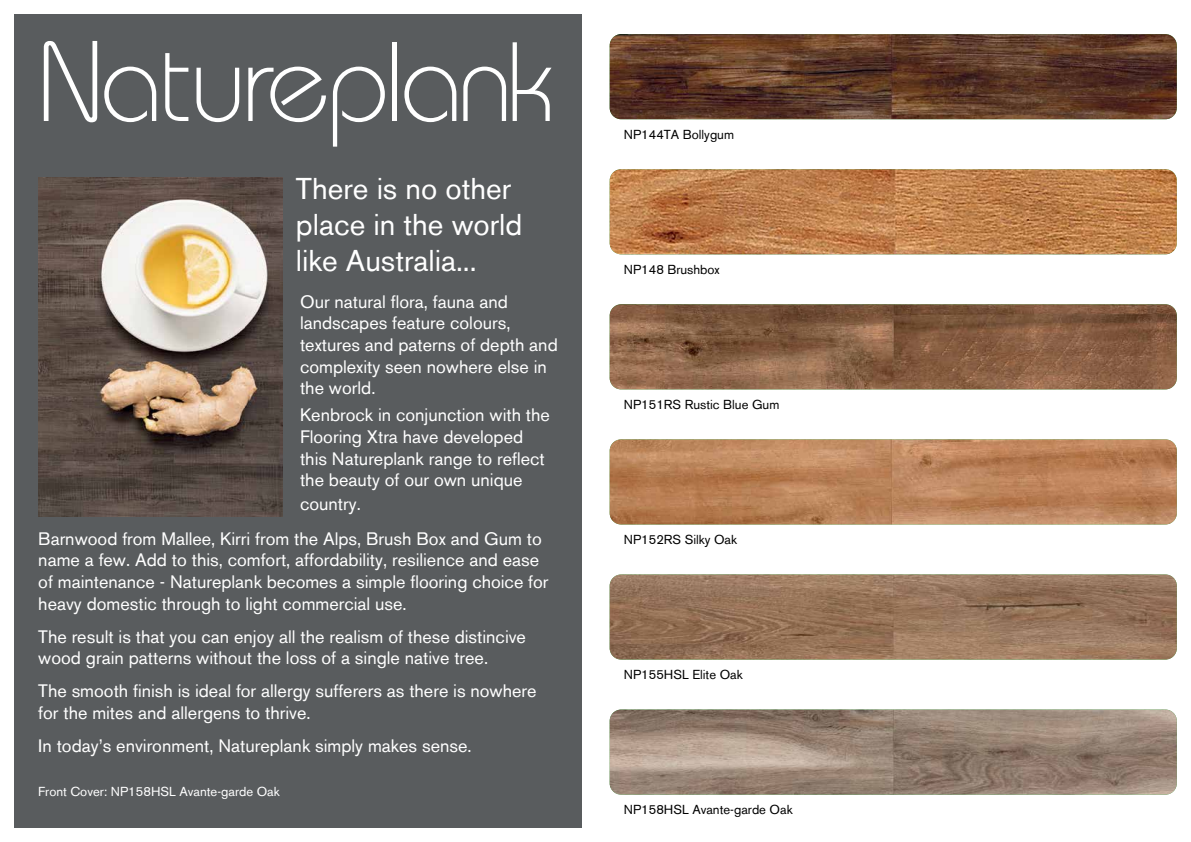
<style>
.page{position:relative;width:1191px;height:842px;background:#fff}
.page>*{position:absolute;margin:0;border:0;box-sizing:border-box;transform-origin:0 0}
.t1{font:300 112.4px "Bauhaus Std";letter-spacing:-.05em;color:#fff}
.t2{font:30px/36px "Akzidenz Grotesk BE";color:#fff}
.t3{font:18px/21.6px "Akzidenz Grotesk BE";color:#fff}
.t4{font:13px "Akzidenz Grotesk BE";color:#000}
.t5{font:13px "Akzidenz Grotesk BE";color:#fff}
</style>
<div class="page">
<div style="left:14px;top:14px;width:567px;height:814px;background:#595c5e"></div>
<img style="left:609px;top:34px;width:567px;height:85px">
<img style="left:38px;top:178px;width:244px;height:339px">
<img style="left:609px;top:169px;width:567px;height:85px">
<img style="left:609px;top:304px;width:567px;height:85px">
<img style="left:609px;top:439px;width:567px;height:85px">
<img style="left:609px;top:574px;width:567px;height:85px">
<img style="left:609px;top:709px;width:567px;height:86px">
<h1 class="t1" style="left:36px;top:41px;width:521px">Natureplank</h1>
<h2 class="t2" style="left:296px;top:173px;width:228px">There is no other place in the world like Australia...</h2>
<p class="t3" style="left:300px;top:291px;width:259px">Our natural flora, fauna and landscapes feature colours, textures and paterns of depth and complexity seen nowhere else in the world.</p>
<p class="t3" style="left:300px;top:406px;width:251px">Kenbrock in conjunction with the<br>Flooring Xtra have developed this Natureplank range to reflect the beauty of our own unique</p>
<p class="t3" style="left:38px;top:488px;width:505px;line-height:34.6px;text-indent:262px">country.<br>Barnwood from Mallee, Kirri from the Alps, Brush Box and Gum to</p>
<p class="t3" style="left:38px;top:549px;width:512px">name a few. Add to this, comfort, affordability, resilience and ease of maintenance - Natureplank becomes a simple flooring choice for heavy domestic through to light commercial use.</p>
<p class="t3" style="left:38px;top:625px;width:489px">The result is that you can enjoy all the realism of these distincive wood grain patterns without the loss of a single native tree.</p>
<p class="t3" style="left:38px;top:680px;width:500px">The smooth finish is ideal for allergy sufferers as there is nowhere for the mites and allergens to thrive.</p>
<p class="t3" style="left:38px;top:735px;width:435px">In today’s environment, Natureplank simply makes sense.</p>
<p class="t5" style="left:38px;top:783px;width:243px">Front Cover: NP158HSL Avante-garde Oak</p>
<p class="t4" style="left:624px;top:129px;width:112px">NP144TA Bollygum</p>
<p class="t4" style="left:624px;top:264px;width:97px">NP148 Brushbox</p>
<p class="t4" style="left:624px;top:396px;width:157px">NP151RS Rustic Blue Gum</p>
<p class="t4" style="left:624px;top:534px;width:115px">NP152RS Silky Oak</p>
<p class="t4" style="left:624px;top:669px;width:120px">NP155HSL Elite Oak</p>
<p class="t4" style="left:624px;top:802px;width:170px">NP158HSL Avante-garde Oak</p>
</div>
